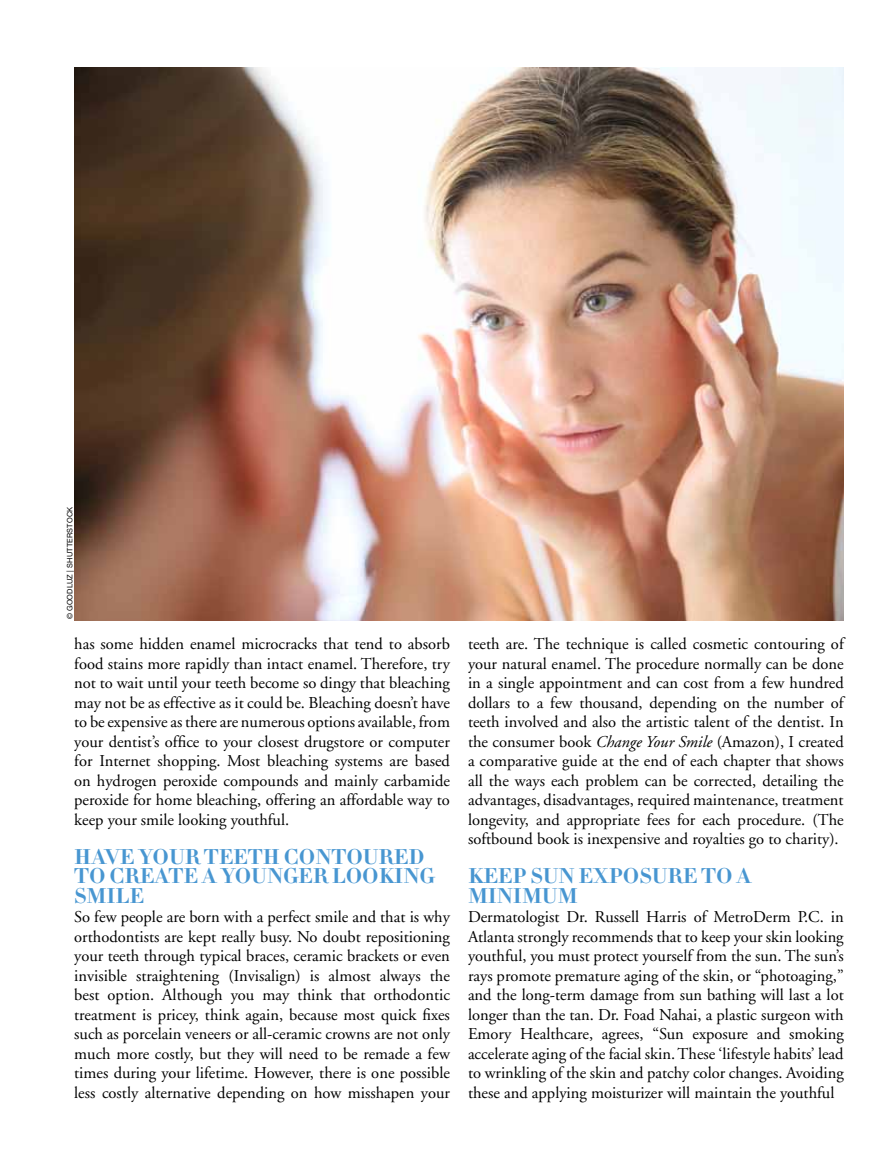
<style>
.page{position:relative;width:891px;height:1175px;background:#fff}
.page>*{position:absolute;margin:0;border:0;box-sizing:border-box;transform-origin:0 0}
.t1{font:21px/19.5px "Didot HTF B06 Bold";color:#4896d1;scale:1.1 1}
.t2{font:16.5px/19.5px "Adobe Garamond";color:#000;text-align:justify}
.t3{font:7.5px "Helvetica Neue";letter-spacing:.025em;color:#000}
.s1{font-style:italic}
</style>
<div class="page">
<img style="left:74px;top:68px;width:770px;height:552px">
<p class="t3" style="left:65px;top:619px;width:114px;rotate:-90deg">© GOODLUZ | SHUTTERSTOCK</p>
<p class="t2" style="left:74px;top:634px;width:377px">has some hidden enamel microcracks that tend to absorb food stains more rapidly than intact enamel. Therefore, try not to wait until your teeth become so dingy that bleaching may not be as effective as it could be. Bleaching doesn’t have to be expensive as there are numerous options available, from your dentist’s office to your closest drugstore or computer for Internet shopping. Most bleaching systems are based on hydrogen peroxide compounds and mainly carbamide peroxide for home bleaching, offering an affordable way to keep your smile looking youthful.</p>
<p class="t1" style="left:74px;top:847px;width:329px">HAVE YOUR TEETH CONTOURED<br>TO CREATE A YOUNGER LOOKING<br>SMILE</p>
<p class="t2" style="left:74px;top:907px;width:377px">So few people are born with a perfect smile and that is why orthodontists are kept really busy. No doubt repositioning your teeth through typical braces, ceramic brackets or even invisible straightening (Invisalign) is almost always the best option. Although you may think that orthodontic treatment is pricey, think again, because most quick fixes such as porcelain veneers or all-ceramic crowns are not only much more costly, but they will need to be remade a few times during your lifetime. However, there is one possible less costly alternative depending on how misshapen your</p>
<p class="t2" style="left:468px;top:634px;width:377px">teeth are. The technique is called cosmetic contouring of your natural enamel. The procedure normally can be done in a single appointment and can cost from a few hundred dollars to a few thousand, depending on the number of teeth involved and also the artistic talent of the dentist. In the consumer book <span class="s1">Change Your Smile</span> (Amazon), I created a comparative guide at the end of each chapter that shows all the ways each problem can be corrected, detailing the advantages, disadvantages, required maintenance, treatment longevity, and appropriate fees for each procedure. (The softbound book is inexpensive and royalties go to charity).</p>
<p class="t1" style="left:468px;top:866px;width:259px">KEEP SUN EXPOSURE TO A<br>MINIMUM</p>
<p class="t2" style="left:468px;top:907px;width:377px">Dermatologist Dr. Russell Harris of MetroDerm P.C. in Atlanta strongly recommends that to keep your skin looking youthful, you must protect yourself from the sun. The sun’s rays promote premature aging of the skin, or “photoaging,” and the long-term damage from sun bathing will last a lot longer than the tan. Dr. Foad Nahai, a plastic surgeon with Emory Healthcare, agrees, “Sun exposure and smoking accelerate aging of the facial skin. These ‘lifestyle habits’ lead to wrinkling of the skin and patchy color changes. Avoiding these and applying moisturizer will maintain the youthful</p>
</div>
